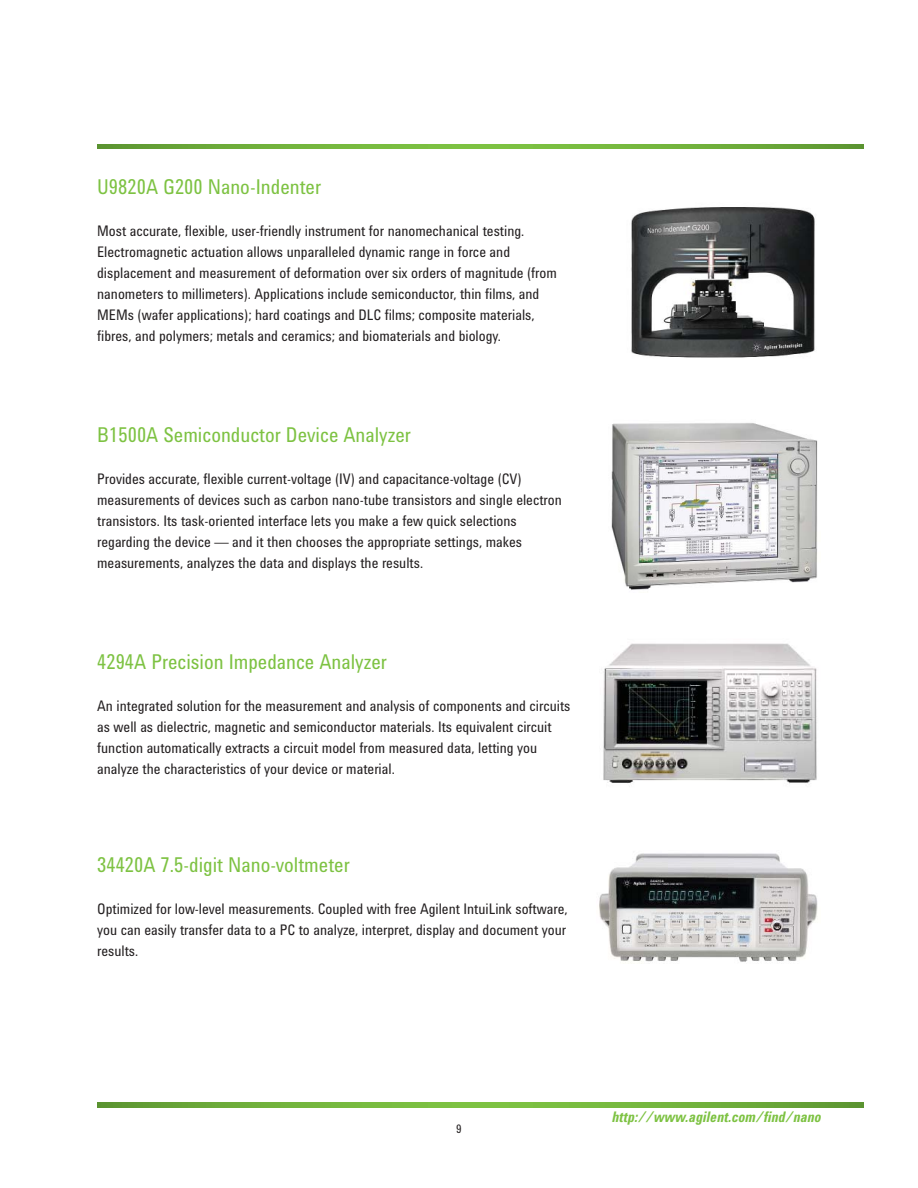
<style>
.page{position:relative;width:918px;height:1188px;background:#fff}
.page>*{position:absolute;margin:0;border:0;box-sizing:border-box;transform-origin:0 0}
.t1{font:21px "Agilent Condensed CFF";color:#7dc242;scale:.95 1}
.t2{font:15px/21px "Agilent Condensed CFF";color:#231f20;scale:.95 1}
.t3{font:italic 700 15px "Agilent Condensed CFF";color:#7dc242;scale:.95 1}
.t4{font:12px "Agilent Condensed CFF";color:#231f20}
</style>
<div class="page">
<img style="left:631px;top:207px;width:184px;height:151px">
<img style="left:611px;top:423px;width:207px;height:167px">
<img style="left:603px;top:643px;width:214px;height:141px">
<img style="left:599px;top:853px;width:219px;height:109px">
<svg style="left:97px;top:145px;width:766px;height:4px;background:#70b03b"></svg>
<svg style="left:97px;top:1103px;width:766px;height:4px;background:#70b03b"></svg>
<h1 class="t1" style="left:97px;top:179px;width:237px">U9820A G200 Nano-Indenter</h1>
<p class="t2" style="left:97px;top:222px;width:485px">Most accurate, flexible, user-friendly instrument for nanomechanical testing.<br>Electromagnetic actuation allows unparalleled dynamic range in force and displacement and measurement of deformation over six orders of magnitude (from nanometers to millimeters). Applications include semiconductor, thin films, and MEMs (wafer applications); hard coatings and DLC films; composite materials, fibres, and polymers; metals and ceramics; and biomaterials and biology.</p>
<h1 class="t1" style="left:97px;top:427px;width:332px">B1500A Semiconductor Device Analyzer</h1>
<p class="t2" style="left:97px;top:470px;width:491px">Provides accurate, flexible current-voltage (IV) and capacitance-voltage (CV) measurements of devices such as carbon nano-tube transistors and single electron transistors. Its task-oriented interface lets you make a few quick selections regarding the device — and it then chooses the appropriate settings, makes measurements, analyzes the data and displays the results.</p>
<h1 class="t1" style="left:97px;top:654px;width:306px">4294A Precision Impedance Analyzer</h1>
<p class="t2" style="left:97px;top:697px;width:500px">An integrated solution for the measurement and analysis of components and circuits as well as dielectric, magnetic and semiconductor materials. Its equivalent circuit function automatically extracts a circuit model from measured data, letting you analyze the characteristics of your device or material.</p>
<h1 class="t1" style="left:97px;top:858px;width:267px">34420A 7.5-digit Nano-voltmeter</h1>
<p class="t2" style="left:97px;top:900px;width:497px;text-align:justify">Optimized for low-level measurements. Coupled with free Agilent IntuiLink software, you can easily transfer data to a PC to analyze, interpret, display and document your results.</p>
<p class="t4" style="left:456px;top:1124px;width:7px">9</p>
<p class="t3" style="left:612px;top:1111px;width:222px">http://www.agilent.com/find/nano</p>
</div>
